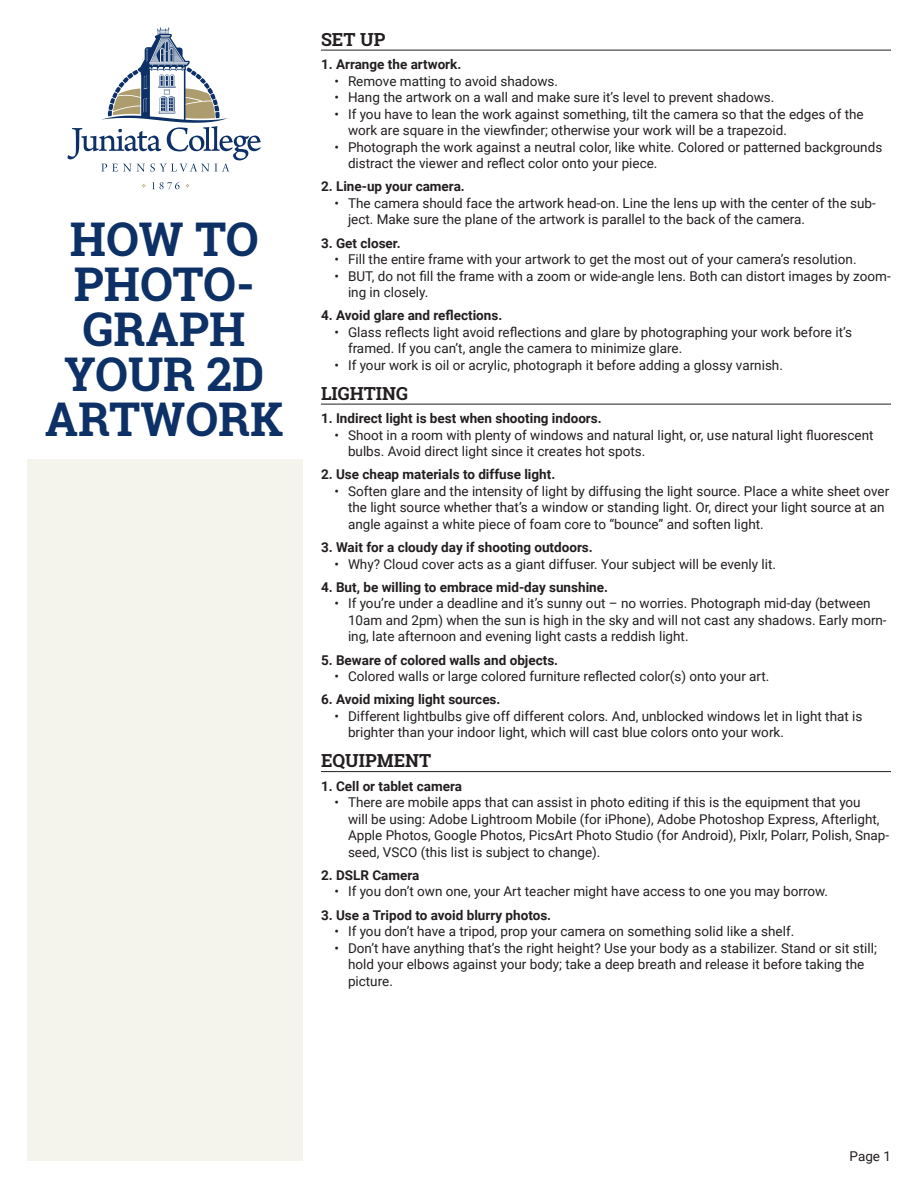
<style>
.page{position:relative;width:918px;height:1188px;background:#fff}
.page>*{position:absolute;margin:0;border:0;box-sizing:border-box;transform-origin:0 0}
.t1{font:700 46.5px/45px "Roboto Slab";color:#0d3166;text-align:center}
.roboto_slab_header{font:700 18px "Roboto Slab";color:#231f20}
.t2{font:13.5px/16.5px "Roboto";color:#231f20}
.t3{font:700 13.5px "Roboto";color:#231f20}
</style>
<div class="page">
<hr style="left:321px;top:50px;width:570px;height:1px;background:#231f20">
<hr style="left:321px;top:404px;width:570px;height:1px;background:#231f20">
<hr style="left:321px;top:771px;width:570px;height:1px;background:#231f20">
<div style="left:27px;top:459px;width:276px;height:702px;background:#f4f3ec"></div>
<svg style="left:152px;top:182px;width:28px;height:7px"></svg>
<svg style="left:142px;top:184px;width:4px;height:4px"></svg>
<svg style="left:68px;top:27px;width:193px;height:145px"></svg>
<p class="t1" style="left:45px;top:216px;width:240px">HOW TO<br>PHOTO-<br>GRAPH<br>YOUR 2D<br>ARTWORK</p>
<p class="roboto_slab_header" style="left:321px;top:27px;width:66px">SET UP</p>
<p class="t3" style="left:321px;top:55px;width:142px">1. Arrange the artwork.</p>
<p class="t2" style="left:334px;top:72px;width:225px">• Remove matting to avoid shadows.</p>
<p class="t2" style="left:334px;top:89px;width:441px">• Hang the artwork on a wall and make sure it’s level to prevent shadows.</p>
<p class="t2" style="left:348px;top:105px;width:517px;text-indent:-14px">• If you have to lean the work against something, tilt the camera so that the edges of the work are square in the viewfinder; otherwise your work will be a trapezoid.</p>
<p class="t2" style="left:348px;top:138px;width:536px;text-indent:-14px">• Photograph the work against a neutral color, like white. Colored or patterned backgrounds distract the viewer and reflect color onto your piece.</p>
<p class="t3" style="left:321px;top:177px;width:145px">2. Line-up your camera.</p>
<p class="t2" style="left:348px;top:194px;width:529px;text-indent:-14px">• The camera should face the artwork head-on. Line the lens up with the center of the sub&shy;ject. Make sure the plane of the artwork is parallel to the back of the camera.</p>
<p class="t3" style="left:321px;top:233px;width:81px">3. Get closer.</p>
<p class="t2" style="left:334px;top:251px;width:524px">• Fill the entire frame with your artwork to get the most out of your camera’s resolution.</p>
<p class="t2" style="left:348px;top:267px;width:544px;text-indent:-14px">• BUT, do not fill the frame with a zoom or wide-angle lens. Both can distort images by zoom&shy;ing in closely.</p>
<p class="t3" style="left:321px;top:306px;width:183px">4. Avoid glare and reflections.</p>
<p class="t2" style="left:348px;top:323px;width:506px;text-indent:-14px">• Glass reflects light avoid reflections and glare by photographing your work before it’s framed. If you can’t, angle the camera to minimize glare.</p>
<p class="t2" style="left:334px;top:356px;width:450px">• If your work is oil or acrylic, photograph it before adding a glossy varnish.</p>
<p class="roboto_slab_header" style="left:321px;top:381px;width:88px">LIGHTING</p>
<p class="t3" style="left:321px;top:409px;width:282px">1. Indirect light is best when shooting indoors.</p>
<p class="t2" style="left:348px;top:426px;width:527px;text-indent:-14px">• Shoot in a room with plenty of windows and natural light, or, use natural light fluorescent bulbs. Avoid direct light since it creates hot spots.</p>
<p class="t3" style="left:321px;top:465px;width:236px">2. Use cheap materials to diffuse light.</p>
<p class="t2" style="left:348px;top:482px;width:543px;text-indent:-14px">• Soften glare and the intensity of light by diffusing the light source. Place a white sheet over the light source whether that’s a window or standing light. Or, direct your light source at an angle against a white piece of foam core to “bounce” and soften light.</p>
<p class="t3" style="left:321px;top:538px;width:273px">3. Wait for a cloudy day if shooting outdoors.</p>
<p class="t2" style="left:334px;top:555px;width:443px">• Why? Cloud cover acts as a giant diffuser. Your subject will be evenly lit.</p>
<p class="t3" style="left:321px;top:578px;width:289px">4. But, be willing to embrace mid-day sunshine.</p>
<p class="t2" style="left:348px;top:595px;width:540px;text-indent:-14px">• If you’re under a deadline and it’s sunny out – no worries. Photograph mid-day (between<br>10am and 2pm) when the sun is high in the sky and will not cast any shadows. Early morn&shy;ing, late afternoon and evening light casts a reddish light.</p>
<p class="t3" style="left:321px;top:650px;width:239px">5. Beware of colored walls and objects.</p>
<p class="t2" style="left:334px;top:668px;width:437px">• Colored walls or large colored furniture reflected color(s) onto your art.</p>
<p class="t3" style="left:321px;top:690px;width:181px">6. Avoid mixing light sources.</p>
<p class="t2" style="left:348px;top:707px;width:516px;text-indent:-14px">• Different lightbulbs give off different colors. And, unblocked windows let in light that is brighter than your indoor light, which will cast blue colors onto your work.</p>
<p class="roboto_slab_header" style="left:321px;top:748px;width:112px">EQUIPMENT</p>
<p class="t3" style="left:321px;top:776px;width:143px">1. Cell or tablet camera</p>
<p class="t2" style="left:348px;top:794px;width:543px;text-indent:-14px">• There are mobile apps that can assist in photo editing if this is the equipment that you<br>will be using: Adobe Lightroom Mobile (for iPhone), Adobe Photoshop Express, Afterlight, Apple Photos, Google Photos, PicsArt Photo Studio (for Android), Pixlr, Polarr, Polish, Snap&shy;seed, VSCO (this list is subject to change).</p>
<p class="t3" style="left:321px;top:866px;width:100px">2. DSLR Camera</p>
<p class="t2" style="left:334px;top:883px;width:495px">• If you don’t own one, your Art teacher might have access to one you may borrow.</p>
<p class="t3" style="left:321px;top:905px;width:232px">3. Use a Tripod to avoid blurry photos.</p>
<p class="t2" style="left:334px;top:923px;width:461px">• If you don’t have a tripod, prop your camera on something solid like a shelf.</p>
<p class="t2" style="left:348px;top:939px;width:530px;text-indent:-14px">• Don’t have anything that’s the right height? Use your body as a stabilizer. Stand or sit still; hold your elbows against your body; take a deep breath and release it before taking the picture.</p>
<p class="t2" style="left:850px;top:1147px;width:43px">Page 1</p>
</div>
